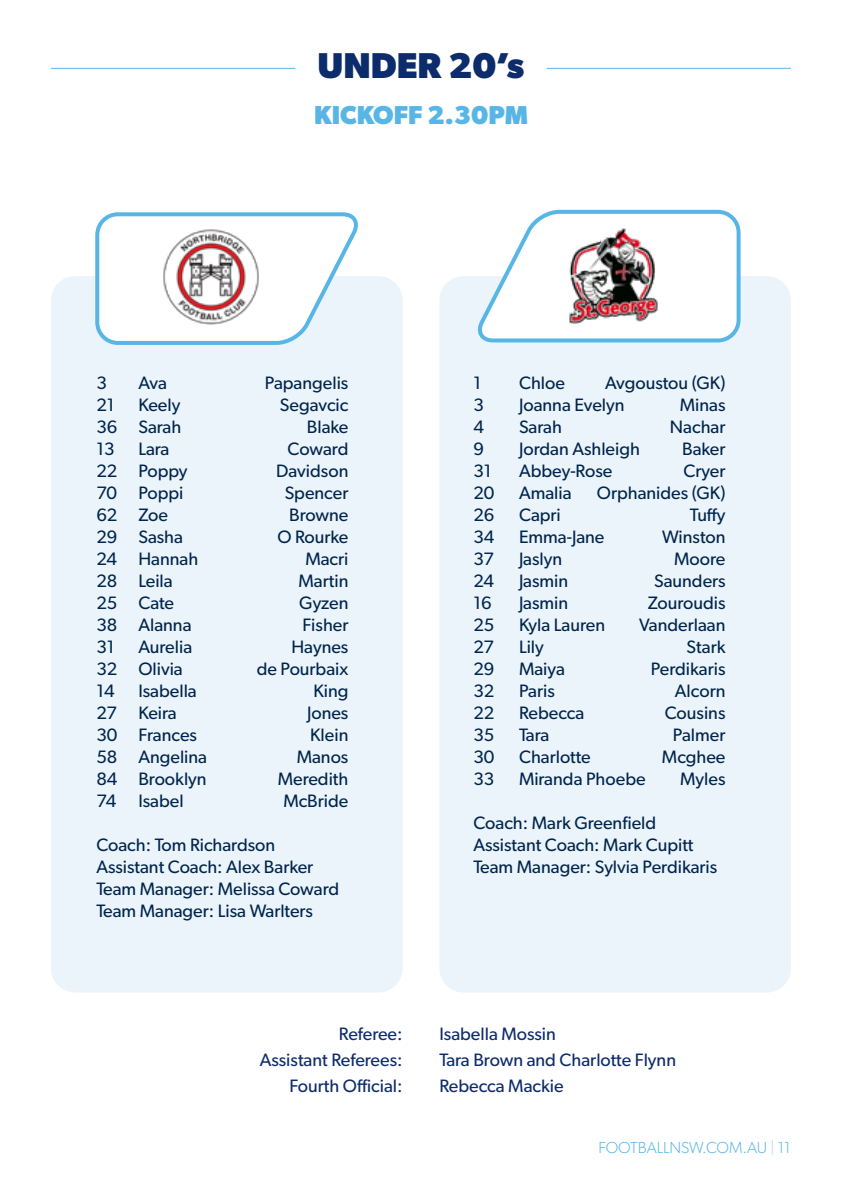
<style>
.page{position:relative;width:842px;height:1191px;background:#fff}
.page>*{position:absolute;margin:0;border:0;box-sizing:border-box;transform-origin:0 0}
.t1{font:700 36px "Gibson";color:#0d2c6c}
.t2{font:700 26px "Gibson";color:#58b6e7}
.t3{font:18px/22px "Gibson";color:#00254c}
.t4{font:18px/25.6px "Gibson";color:#0d2c6c;text-align:right}
.t5{font:300 16px "Gibson";color:#58b6e7}
.s1{color:#aed5f2}
</style>
<div class="page">
<hr style="left:51px;top:68px;width:244px;height:1px;background:#58b6e7">
<hr style="left:547px;top:68px;width:244px;height:1px;background:#58b6e7">
<div style="left:51px;top:276px;width:352px;height:716px;background:#ecf4fb;border-radius:24px"></div>
<div style="left:439px;top:276px;width:352px;height:716px;background:#ecf4fb;border-radius:24px"></div>
<svg style="left:95px;top:212px;width:263px;height:133px"></svg>
<svg style="left:477px;top:209px;width:264px;height:134px"></svg>
<img style="left:163px;top:228px;width:96px;height:96px">
<img style="left:566px;top:226px;width:95px;height:97px">
<h1 class="t1" style="left:318px;top:45px;width:208px">UNDER 20’s</h1>
<h2 class="t2" style="left:314px;top:99px;width:215px">KICKOFF 2.30PM</h2>
<p class="t3" style="left:96px;top:372px;width:12px">3</p>
<p class="t3" style="left:138px;top:372px;width:30px">Ava</p>
<p class="t3" style="left:265px;top:372px;width:85px">Papangelis</p>
<p class="t3" style="left:96px;top:394px;width:20px">21</p>
<p class="t3" style="left:138px;top:394px;width:43px">Keely</p>
<p class="t3" style="left:280px;top:394px;width:70px">Segavcic</p>
<p class="t3" style="left:96px;top:416px;width:86px">36 Sarah</p>
<p class="t3" style="left:307px;top:416px;width:43px">Blake</p>
<p class="t3" style="left:96px;top:437px;width:20px">13</p>
<p class="t3" style="left:138px;top:437px;width:33px">Lara</p>
<p class="t3" style="left:288px;top:437px;width:62px">Coward</p>
<p class="t3" style="left:96px;top:459px;width:93px">22 Poppy</p>
<p class="t3" style="left:276px;top:459px;width:74px">Davidson</p>
<p class="t3" style="left:96px;top:481px;width:89px">70 Poppi</p>
<p class="t3" style="left:285px;top:481px;width:65px">Spencer</p>
<p class="t3" style="left:96px;top:503px;width:73px">62 Zoe</p>
<p class="t3" style="left:289px;top:503px;width:61px">Browne</p>
<p class="t3" style="left:96px;top:525px;width:88px">29 Sasha</p>
<p class="t3" style="left:277px;top:525px;width:73px">O Rourke</p>
<p class="t3" style="left:96px;top:547px;width:103px">24 Hannah</p>
<p class="t3" style="left:305px;top:547px;width:45px">Macri</p>
<p class="t3" style="left:96px;top:569px;width:78px">28 Leila</p>
<p class="t3" style="left:299px;top:569px;width:51px">Martin</p>
<p class="t3" style="left:96px;top:591px;width:79px">25 Cate</p>
<p class="t3" style="left:299px;top:591px;width:51px">Gyzen</p>
<p class="t3" style="left:96px;top:613px;width:97px">38 Alanna</p>
<p class="t3" style="left:302px;top:613px;width:48px">Fisher</p>
<p class="t3" style="left:96px;top:635px;width:20px">31</p>
<p class="t3" style="left:138px;top:635px;width:55px">Aurelia</p>
<p class="t3" style="left:291px;top:635px;width:59px">Haynes</p>
<p class="t3" style="left:96px;top:657px;width:88px">32 Olivia</p>
<p class="t3" style="left:257px;top:657px;width:93px">de Pourbaix</p>
<p class="t3" style="left:96px;top:679px;width:20px">14</p>
<p class="t3" style="left:138px;top:679px;width:60px">Isabella</p>
<p class="t3" style="left:313px;top:679px;width:37px">King</p>
<p class="t3" style="left:96px;top:701px;width:82px">27 Keira</p>
<p class="t3" style="left:307px;top:701px;width:43px">Jones</p>
<p class="t3" style="left:96px;top:723px;width:102px">30 Frances</p>
<p class="t3" style="left:310px;top:723px;width:40px">Klein</p>
<p class="t3" style="left:96px;top:745px;width:112px">58 Angelina</p>
<p class="t3" style="left:297px;top:745px;width:53px">Manos</p>
<p class="t3" style="left:96px;top:767px;width:112px">84 Brooklyn</p>
<p class="t3" style="left:278px;top:767px;width:72px">Meredith</p>
<p class="t3" style="left:96px;top:789px;width:89px">74 Isabel</p>
<p class="t3" style="left:283px;top:789px;width:67px">McBride</p>
<p class="t3" style="left:96px;top:833px;width:244px">Coach: Tom Richardson<br>Assistant Coach: Alex Barker<br>Team Manager: Melissa Coward<br>Team Manager: Lisa Warlters</p>
<p class="t3" style="left:473px;top:372px;width:9px">1</p>
<p class="t3" style="left:519px;top:372px;width:47px">Chloe</p>
<p class="t3" style="left:605px;top:372px;width:122px">Avgoustou (GK)</p>
<p class="t3" style="left:473px;top:394px;width:12px">3</p>
<p class="t3" style="left:519px;top:394px;width:107px">Joanna Evelyn</p>
<p class="t3" style="left:680px;top:394px;width:47px">Minas</p>
<p class="t3" style="left:473px;top:416px;width:12px">4</p>
<p class="t3" style="left:519px;top:416px;width:44px">Sarah</p>
<p class="t3" style="left:670px;top:416px;width:57px">Nachar</p>
<p class="t3" style="left:473px;top:437px;width:12px">9</p>
<p class="t3" style="left:519px;top:437px;width:122px">Jordan Ashleigh</p>
<p class="t3" style="left:682px;top:437px;width:45px">Baker</p>
<p class="t3" style="left:473px;top:459px;width:20px">31</p>
<p class="t3" style="left:519px;top:459px;width:95px">Abbey-Rose</p>
<p class="t3" style="left:683px;top:459px;width:43px">Cryer</p>
<p class="t3" style="left:473px;top:481px;width:23px">20</p>
<p class="t3" style="left:519px;top:481px;width:54px">Amalia</p>
<p class="t3" style="left:597px;top:481px;width:130px">Orphanides (GK)</p>
<p class="t3" style="left:473px;top:503px;width:23px">26</p>
<p class="t3" style="left:519px;top:503px;width:43px">Capri</p>
<p class="t3" style="left:690px;top:503px;width:37px">Tuffy</p>
<p class="t3" style="left:473px;top:525px;width:23px">34</p>
<p class="t3" style="left:519px;top:525px;width:87px">Emma-Jane</p>
<p class="t3" style="left:662px;top:525px;width:65px">Winston</p>
<p class="t3" style="left:473px;top:547px;width:22px">37</p>
<p class="t3" style="left:519px;top:547px;width:45px">Jaslyn</p>
<p class="t3" style="left:674px;top:547px;width:53px">Moore</p>
<p class="t3" style="left:473px;top:569px;width:22px">24</p>
<p class="t3" style="left:519px;top:569px;width:51px">Jasmin</p>
<p class="t3" style="left:654px;top:569px;width:73px">Saunders</p>
<p class="t3" style="left:473px;top:591px;width:20px">16</p>
<p class="t3" style="left:519px;top:591px;width:51px">Jasmin</p>
<p class="t3" style="left:648px;top:591px;width:79px">Zouroudis</p>
<p class="t3" style="left:473px;top:613px;width:23px">25</p>
<p class="t3" style="left:519px;top:613px;width:88px">Kyla Lauren</p>
<p class="t3" style="left:639px;top:613px;width:88px">Vanderlaan</p>
<p class="t3" style="left:473px;top:635px;width:22px">27</p>
<p class="t3" style="left:519px;top:635px;width:26px">Lily</p>
<p class="t3" style="left:687px;top:635px;width:40px">Stark</p>
<p class="t3" style="left:473px;top:657px;width:23px">29</p>
<p class="t3" style="left:519px;top:657px;width:47px">Maiya</p>
<p class="t3" style="left:651px;top:657px;width:76px">Perdikaris</p>
<p class="t3" style="left:473px;top:679px;width:23px">32</p>
<p class="t3" style="left:519px;top:679px;width:37px">Paris</p>
<p class="t3" style="left:675px;top:679px;width:52px">Alcorn</p>
<p class="t3" style="left:473px;top:701px;width:23px">22</p>
<p class="t3" style="left:519px;top:701px;width:67px">Rebecca</p>
<p class="t3" style="left:665px;top:701px;width:62px">Cousins</p>
<p class="t3" style="left:473px;top:723px;width:23px">35</p>
<p class="t3" style="left:519px;top:723px;width:32px">Tara</p>
<p class="t3" style="left:673px;top:723px;width:54px">Palmer</p>
<p class="t3" style="left:473px;top:745px;width:23px">30</p>
<p class="t3" style="left:519px;top:745px;width:73px">Charlotte</p>
<p class="t3" style="left:662px;top:745px;width:65px">Mcghee</p>
<p class="t3" style="left:473px;top:767px;width:23px">33</p>
<p class="t3" style="left:519px;top:767px;width:128px">Miranda Phoebe</p>
<p class="t3" style="left:680px;top:767px;width:47px">Myles</p>
<p class="t3" style="left:473px;top:811px;width:245px">Coach: Mark Greenfield<br>Assistant Coach: Mark Cupitt<br>Team Manager: Sylvia Perdikaris</p>
<p class="t4" style="left:260px;top:1021px;width:144px">Referee:<br>Assistant Referees:<br>Fourth Official:</p>
<p class="t4" style="left:439px;top:1021px;width:238px;text-align:left">Isabella Mossin<br>Tara Brown and Charlotte Flynn<br>Rebecca Mackie</p>
<p class="t5" style="left:598px;top:1137px;width:194px">FOOTBALLNSW.COM.AU <span class="s1">|</span> 11</p>
</div>
